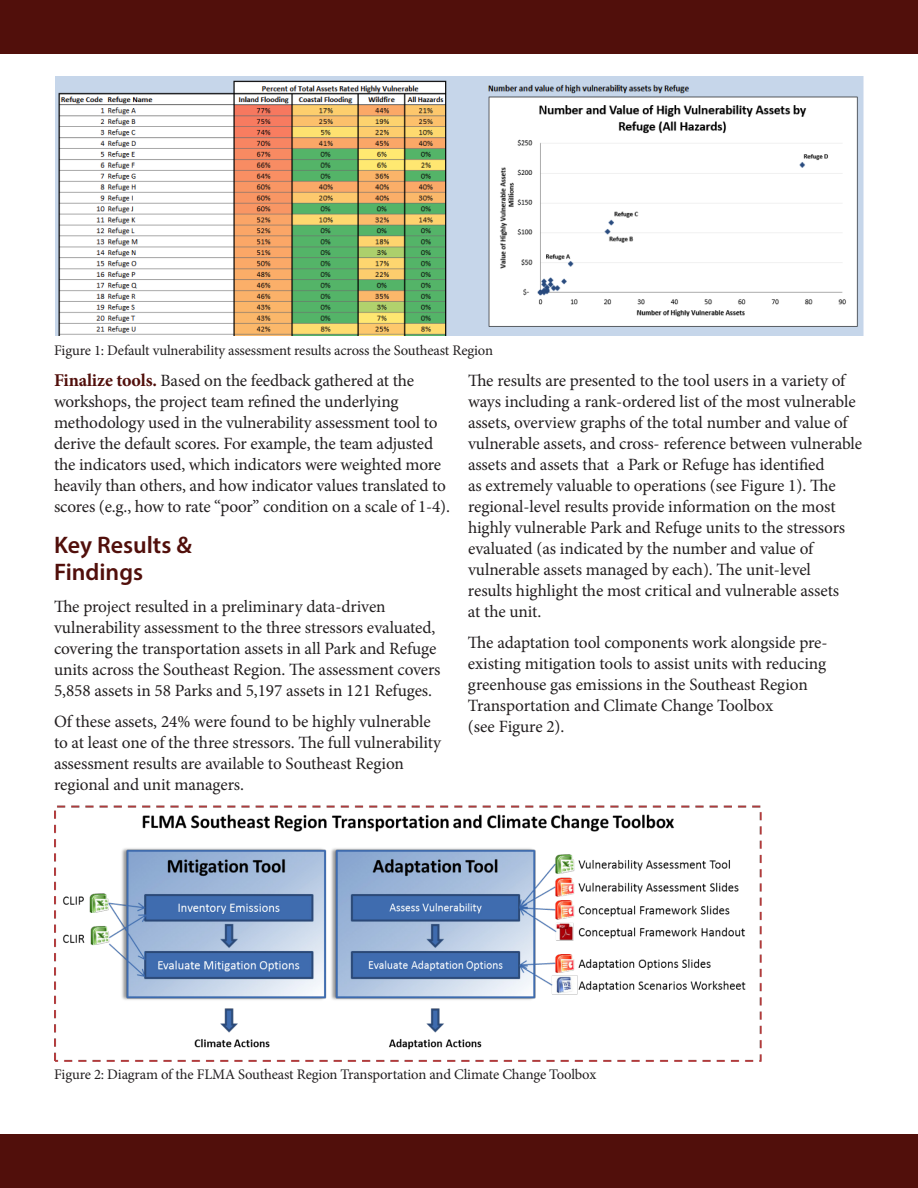
<style>
.page{position:relative;width:918px;height:1188px;background:#fff}
.page>*{position:absolute;margin:0;border:0;box-sizing:border-box;transform-origin:0 0}
.t1{font:600 24px/27px "Myriad Pro";color:#510f0b}
.t2{font:17.25px/21px "Minion Pro";letter-spacing:-.01em;color:#231f20}
.t3{font:14.7px "Minion Pro";letter-spacing:-.01em;color:#231f20}
.s1{font-weight:700;font-size:18px;color:#510f0b}
</style>
<div class="page">
<div style="left:0;top:0;width:918px;height:54px;background:#510f0b"></div>
<div style="left:0;top:1134px;width:918px;height:54px;background:#510f0b"></div>
<img style="left:56px;top:77px;width:808px;height:259px">
<img style="left:54px;top:805px;width:708px;height:256px">
<p class="t3" style="left:54px;top:341px;width:441px">Figure 1: Default vulnerability assessment results across the Southeast Region</p>
<p class="t2" style="left:54px;top:370px;width:398px"><span class="s1">Finalize tools.</span> Based on the feedback gathered at the workshops, the project team refined the underlying methodology used in the vulnerability assessment tool to derive the default scores. For example, the team adjusted the indicators used, which indicators were weighted more heavily than others, and how indicator values translated to scores (e.g., how to rate “poor” condition on a scale of 1-4).</p>
<h3 class="t1" style="left:54px;top:531px;width:139px">Key Results &amp;<br>Findings</h3>
<p class="t2" style="left:54px;top:596px;width:388px">The project resulted in a preliminary data-driven vulnerability assessment to the three stressors evaluated, covering the transportation assets in all Park and Refuge units across the Southeast Region. The assessment covers 5,858 assets in 58 Parks and 5,197 assets in 121 Refuges.</p>
<p class="t2" style="left:54px;top:711px;width:388px">Of these assets, 24% were found to be highly vulnerable to at least one of the three stressors. The full vulnerability assessment results are available to Southeast Region regional and unit managers.</p>
<p class="t2" style="left:468px;top:370px;width:396px">The results are presented to the tool users in a variety of ways including a rank-ordered list of the most vulnerable assets, overview graphs of the total number and value of vulnerable assets, and cross- reference between vulnerable assets and assets that a Park or Refuge has identified<br>as extremely valuable to operations (see Figure 1). The regional-level results provide information on the most highly vulnerable Park and Refuge units to the stressors evaluated (as indicated by the number and value of vulnerable assets managed by each). The unit-level<br>results highlight the most critical and vulnerable assets<br>at the unit.</p>
<p class="t2" style="left:468px;top:632px;width:361px">The adaptation tool components work alongside pre&shy;existing mitigation tools to assist units with reducing greenhouse gas emissions in the Southeast Region Transportation and Climate Change Toolbox<br>(see Figure 2).</p>
<p class="t3" style="left:54px;top:1065px;width:544px">Figure 2: Diagram of the FLMA Southeast Region Transportation and Climate Change Toolbox</p>
</div>
